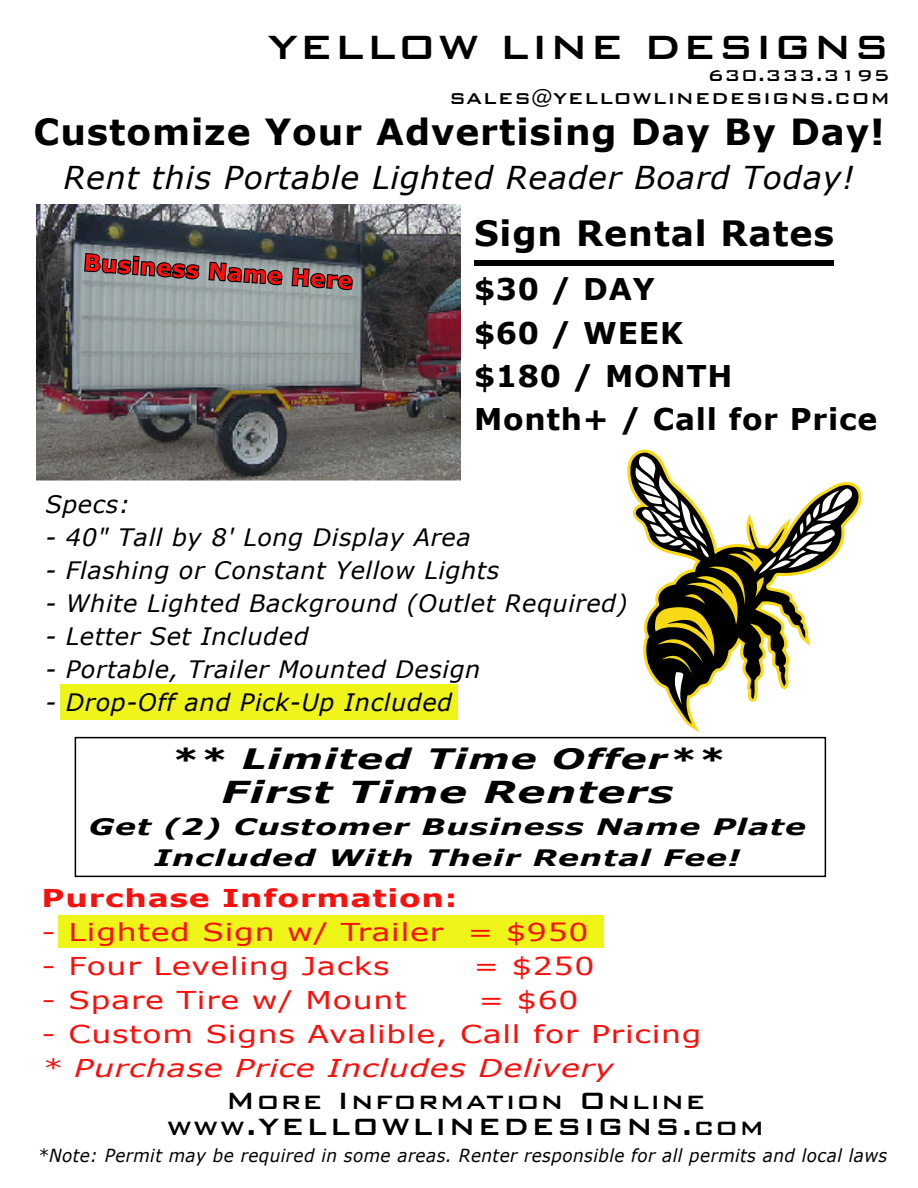
<style>
.page{position:relative;width:918px;height:1188px;background:#fff}
.page>*{position:absolute;margin:0;border:0;box-sizing:border-box;transform-origin:0 0}
.t1{font:500 45px "Bank Gothic BT";letter-spacing:.025em;color:#000}
.t2{font:700 36px "Verdana";letter-spacing:.025em;color:#000}
.t3{font:700 34.8px "Verdana";letter-spacing:.025em;color:#000}
.t4{font:500 31.5px/25.5px "Bank Gothic BT";letter-spacing:.05em;color:#000;text-align:center}
.t5{font:italic 31.5px "Verdana";letter-spacing:.025em;color:#000}
.t6{font:italic 700 30.15px "Verdana";letter-spacing:.025em;color:#000;scale:1.39 1}
.t7{font:700 29.85px/43.2px "Verdana";letter-spacing:.025em;color:#000}
.t8{font:italic 700 28.05px "Verdana";letter-spacing:.025em;color:#000;scale:1.39 1}
.t9{font:24.6px "Verdana";letter-spacing:.025em;color:#fb0f0c;scale:1.28 1}
.t10{font:italic 24.6px "Verdana";letter-spacing:.025em;color:#fb0f0c;scale:1.28 1}
.t11{font:700 24.6px "Verdana";letter-spacing:.025em;color:#fb0f0c;scale:1.28 1}
.t12{font:italic 24px "Verdana";letter-spacing:.025em;color:#000}
.t13{font:italic 700 22.65px/31.3px "Verdana";letter-spacing:.025em;color:#000;text-align:center;scale:1.39 1}
.t14{font:500 21px/22.5px "Bank Gothic BT";letter-spacing:.025em;color:#000;text-align:right}
.t15{font:italic 18px "Verdana";letter-spacing:.025em;color:#000;scale:.94 1}
</style>
<div class="page">
<div style="left:60px;top:684px;width:398px;height:36px;background:#eff419"></div>
<div style="left:474px;top:260px;width:360px;height:6px;background:#000"></div>
<img style="left:36px;top:204px;width:424px;height:277px">
<div style="left:58px;top:916px;width:546px;height:32px;background:#eff419"></div>
<svg style="left:630px;top:453px;width:229px;height:271px"></svg>
<svg style="left:636px;top:456px;width:216px;height:249px"></svg>
<svg style="left:84px;top:253px;width:115px;height:27px;background:#965959"></svg>
<svg style="left:208px;top:262px;width:75px;height:23px;background:#9a5050"></svg>
<svg style="left:292px;top:268px;width:61px;height:22px"></svg>
<div style="left:75px;top:737px;width:751px;height:140px;border:2px solid #000"></div>
<h1 class="t1" style="left:268px;top:22px;width:624px">YELLOW LINE DESIGNS</h1>
<p class="t14" style="left:449px;top:64px;width:442px">630.333.3195<br>SALES@YELLOWLINEDESIGNS.COM</p>
<h2 class="t2" style="left:33px;top:109px;width:853px">Customize Your Advertising Day By Day!</h2>
<h3 class="t5" style="left:64px;top:157px;width:793px">Rent this Portable Lighted Reader Board Today!</h3>
<h3 class="t3" style="left:474px;top:212px;width:362px">Sign Rental Rates</h3>
<p class="t7" style="left:474px;top:267px;width:405px">$30 / DAY<br>$60 / WEEK<br>$180 / MONTH<br>Month+ / Call for Price</p>
<p class="t12" style="left:45px;top:489px;width:86px">Specs:</p>
<p class="t12" style="left:45px;top:522px;width:427px">- 40" Tall by 8' Long Display Area</p>
<p class="t12" style="left:45px;top:555px;width:456px">- Flashing or Constant Yellow Lights</p>
<p class="t12" style="left:45px;top:588px;width:584px">- White Lighted Background (Outlet Required)</p>
<p class="t12" style="left:45px;top:621px;width:265px">- Letter Set Included</p>
<p class="t12" style="left:45px;top:654px;width:437px">- Portable, Trailer Mounted Design</p>
<p class="t12" style="left:45px;top:687px;width:408px">- Drop-Off and Pick-Up Included</p>
<p class="t8" style="left:170px;top:741px;width:400px">** Limited Time Offer**</p>
<p class="t6" style="left:221px;top:773px;width:327px">First Time Renters</p>
<p class="t13" style="left:89px;top:810px;width:518px">Get (2) Customer Business Name Plate<br>Included With Their Rental Fee!</p>
<p class="t11" style="left:42px;top:883px;width:326px">Purchase Information:</p>
<p class="t9" style="left:42px;top:917px;width:429px">- Lighted Sign w/ Trailer = $950</p>
<p class="t9" style="left:42px;top:951px;width:273px">- Four Leveling Jacks</p>
<p class="t9" style="left:474px;top:951px;width:96px">= $250</p>
<p class="t9" style="left:42px;top:984px;width:287px">- Spare Tire w/ Mount</p>
<p class="t9" style="left:479px;top:984px;width:80px">= $60</p>
<p class="t9" style="left:42px;top:1018px;width:517px">- Custom Signs Avalible, Call for Pricing</p>
<p class="t10" style="left:42px;top:1052px;width:448px">* Purchase Price Includes Delivery</p>
<h3 class="t4" style="left:167px;top:1087px;width:599px">More Information Online www.YELLOWLINEDESIGNS.com</h3>
<p class="t15" style="left:38px;top:1144px;width:905px">*Note: Permit may be required in some areas. Renter responsible for all permits and local laws</p>
</div>
